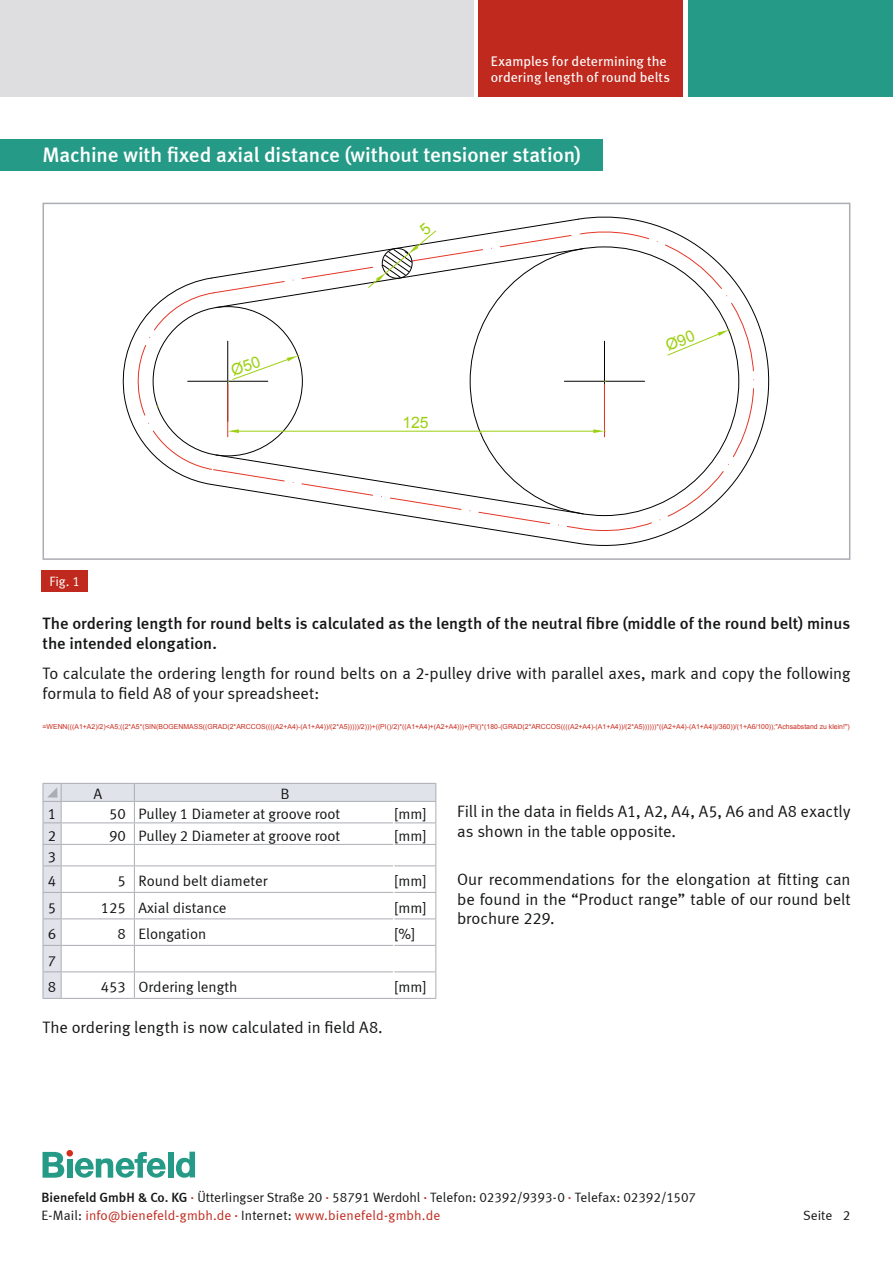
<style>
.page{position:relative;width:893px;height:1263px;background:#fff}
.page>*{position:absolute;margin:0;border:0;box-sizing:border-box;transform-origin:0 0}
.t1{font:21px "Meta Medium LF";letter-spacing:-.005em;color:#fff}
.t2{font:16.5px/19.8px "Meta Normal LF";letter-spacing:-.005em;color:#151616}
.t3{font:16.5px/19.8px "Meta Medium LF";color:#151616}
.t4{font:15.75px "Arial";color:#9dd011}
.t5{font:15px "Meta Normal LF";color:#151616}
.t6{font:15px/24px "Meta Normal LF Caps";color:#151616}
.t7{font:13.95px/16.6px "Meta Book LF";letter-spacing:.005em;color:#fff}
.t8{font:13.5px/18px "Meta Normal LF";color:#151616}
.t9{font:13.5px "Meta Normal LF";color:#fff}
.t10{font:6.9px "Arial";color:#ca2b1e}
.s1{font-family:"Meta Normal LF Caps"}
.s2{font-family:"Meta Medium LF"}
.s3{color:#c0291d}
</style>
<div class="page">
<svg style="left:43px;top:1152px;width:21px;height:26px"></svg>
<div style="left:67px;top:1159px;width:5px;height:19px;background:#259b87"></div>
<div style="left:168px;top:1152px;width:5px;height:26px;background:#259b87"></div>
<svg style="left:176px;top:1152px;width:19px;height:26px"></svg>
<svg style="left:75px;top:1151px;width:91px;height:27px"></svg>
<div style="left:66px;top:1150px;width:7px;height:6px;background:#d52d19;border-radius:50%"></div>
<div style="left:478px;top:0;width:205px;height:97px;background:#c0291d"></div>
<div style="left:688px;top:0;width:205px;height:97px;background:#259b87"></div>
<div style="left:0;top:0;width:473px;height:97px;background:#dedee1"></div>
<div style="left:62px;top:784px;width:373px;height:17px;background:#e0e3ea"></div>
<svg style="left:62px;top:823px;width:373px;height:175px"></svg>
<hr style="left:61px;top:822px;width:73px;height:1px;background:#aaadb2">
<hr style="left:134px;top:822px;width:259px;height:1px;background:#aaadb2">
<hr style="left:394px;top:822px;width:42px;height:1px;background:#aaadb2">
<hr style="left:61px;top:844px;width:73px;height:1px;background:#aaadb2">
<hr style="left:134px;top:844px;width:259px;height:1px;background:#aaadb2">
<hr style="left:394px;top:844px;width:42px;height:1px;background:#aaadb2">
<hr style="left:61px;top:865px;width:73px;height:1px;background:#aaadb2">
<hr style="left:134px;top:865px;width:259px;height:1px;background:#aaadb2">
<hr style="left:394px;top:865px;width:42px;height:1px;background:#aaadb2">
<hr style="left:61px;top:892px;width:73px;height:1px;background:#aaadb2">
<hr style="left:134px;top:892px;width:259px;height:1px;background:#aaadb2">
<hr style="left:394px;top:892px;width:42px;height:1px;background:#aaadb2">
<hr style="left:61px;top:918px;width:73px;height:1px;background:#aaadb2">
<hr style="left:134px;top:918px;width:259px;height:1px;background:#aaadb2">
<hr style="left:394px;top:918px;width:42px;height:1px;background:#aaadb2">
<hr style="left:61px;top:945px;width:73px;height:1px;background:#aaadb2">
<hr style="left:134px;top:945px;width:259px;height:1px;background:#aaadb2">
<hr style="left:394px;top:945px;width:42px;height:1px;background:#aaadb2">
<hr style="left:61px;top:971px;width:73px;height:1px;background:#aaadb2">
<hr style="left:134px;top:971px;width:259px;height:1px;background:#aaadb2">
<hr style="left:394px;top:971px;width:42px;height:1px;background:#aaadb2">
<hr style="left:61px;top:998px;width:73px;height:1px;background:#aaadb2">
<hr style="left:134px;top:998px;width:260px;height:1px;background:#aaadb2">
<hr style="left:394px;top:998px;width:42px;height:1px;background:#aaadb2">
<hr style="left:61px;top:783px;width:73px;height:1px;background:#aaadb2">
<hr style="left:134px;top:783px;width:260px;height:1px;background:#aaadb2">
<svg style="left:134px;top:784px;width:1px;height:214px"></svg>
<hr style="left:394px;top:783px;width:42px;height:1px;background:#aaadb2">
<svg style="left:435px;top:784px;width:1px;height:214px"></svg>
<hr style="left:61px;top:801px;width:73px;height:1px;background:#aaadb2">
<hr style="left:134px;top:801px;width:260px;height:1px;background:#aaadb2">
<hr style="left:394px;top:801px;width:42px;height:1px;background:#aaadb2">
<svg style="left:393px;top:823px;width:1px;height:175px"></svg>
<svg style="left:43px;top:783px;width:19px;height:216px;background:#d9dce2"></svg>
<div style="left:0;top:139px;width:602px;height:32px;background:#259b87"></div>
<div style="left:41px;top:570px;width:47px;height:22px;background:#c0291d"></div>
<svg style="left:580px;top:217px;width:189px;height:329px"></svg>
<hr style="left:564px;top:381px;width:81px;height:1px;background:#000102">
<hr style="left:604px;top:341px;width:1px;height:80px;background:#000102">
<hr style="left:604px;top:384px;width:1px;height:53px;background:#e33626">
<hr style="left:239px;top:431px;width:354px;height:1px;background:#9dd011">
<svg style="left:593px;top:429px;width:12px;height:4px"></svg>
<div style="left:43px;top:203px;width:807px;height:357px;border:2px solid #aaadb2"></div>
<svg style="left:665px;top:330px;width:65px;height:26px"></svg>
<svg style="left:123px;top:218px;width:461px;height:326px"></svg>
<p class="t7" style="left:491px;top:52px;width:181px">Examples for determining the ordering length of round belts</p>
<p class="t1" style="left:43px;top:143px;width:540px">Machine with fixed axial distance (without tensioner station)</p>
<p class="t9" style="left:50px;top:573px;width:32px">Fig. 1</p>
<p class="t4" style="left:402px;top:412px;width:28px">125</p>
<p class="t3" style="left:43px;top:614px;width:809px">The ordering length for round belts is calculated as the length of the neutral fibre (middle of the round belt) minus the intended elongation.</p>
<p class="t2" style="left:43px;top:663px;width:809px">To calculate the ordering length for round belts on a 2-pulley drive with parallel axes, mark and copy the following formula to field A8 of your spreadsheet:</p>
<p class="t10" style="left:43px;top:722px;width:809px">=WENN(((A1+A2)/2)&lt;A5;((2*A5*(SIN(BOGENMASS((GRAD(2*ARCCOS((((A2+A4)-(A1+A4))/(2*A5)))))/2)))+((PI()/2)*((A1+A4)+(A2+A4)))+(PI()*(180-(GRAD(2*ARCCOS((((A2+A4)-(A1+A4))/(2*A5))))))*((A2+A4)-(A1+A4))/360))/(1+A6/100));"Achsabstand zu klein!")</p>
<p class="t6" style="left:93px;top:782px;width:10px">A</p>
<p class="t6" style="left:280px;top:782px;width:11px">B</p>
<p class="t6" style="left:48px;top:802px;width:10px">1</p>
<p class="t5" style="left:109px;top:805px;width:233px"><span class="s1">50</span> Pulley 1 Diameter at groove root</p>
<p class="t5" style="left:394px;top:805px;width:34px">[mm]</p>
<p class="t6" style="left:48px;top:823px;width:10px">2</p>
<p class="t5" style="left:109px;top:827px;width:233px"><span class="s1">90</span> Pulley 2 Diameter at groove root</p>
<p class="t5" style="left:394px;top:827px;width:34px">[mm]</p>
<p class="t6" style="left:48px;top:845px;width:10px">3<br>4</p>
<p class="t5" style="left:117px;top:872px;width:151px"><span class="s1">5</span> Round belt diameter</p>
<p class="t5" style="left:394px;top:872px;width:34px">[mm]</p>
<p class="t6" style="left:48px;top:895px;width:10px">5</p>
<p class="t5" style="left:101px;top:899px;width:127px"><span class="s1">125</span> Axial distance</p>
<p class="t5" style="left:394px;top:899px;width:34px">[mm]</p>
<p class="t6" style="left:48px;top:922px;width:10px">6</p>
<p class="t5" style="left:117px;top:925px;width:90px"><span class="s1">8</span> Elongation</p>
<p class="t5" style="left:394px;top:925px;width:22px">[%]</p>
<p class="t6" style="left:48px;top:947px;width:10px;line-height:26.5px">7<br>8</p>
<p class="t5" style="left:101px;top:978px;width:138px"><span class="s1">453</span> Ordering length</p>
<p class="t5" style="left:394px;top:978px;width:34px">[mm]</p>
<p class="t2" style="left:43px;top:1017px;width:342px">The ordering length is now calculated in field A8.</p>
<p class="t2" style="left:457px;top:801px;width:395px">Fill in the data in fields A1, A2, A4, A5, A6 and A8 exactly as shown in the table opposite.</p>
<p class="t2" style="left:457px;top:869px;width:395px;text-align:justify">Our recommendations for the elongation at fitting can be found in the “Product range” table of our round belt brochure 229.</p>
<p class="t8" style="left:41px;top:1188px;width:656px"><span class="s2">Bienefeld GmbH &amp; Co. KG</span> <sup>.</sup> Ütterlingser Straße 20 <sup>.</sup> 58791 Werdohl <sup>.</sup> Telefon: 02392/9393-0 <sup>.</sup> Telefax: 02392/1507<br>E-Mail: <span class="s3">info@bienefeld-gmbh.de</span> <sup>.</sup> Internet: <span class="s3">www.bienefeld-gmbh.de</span></p>
<p class="t8" style="left:803px;top:1206px;width:49px">Seite 2</p>
</div>
